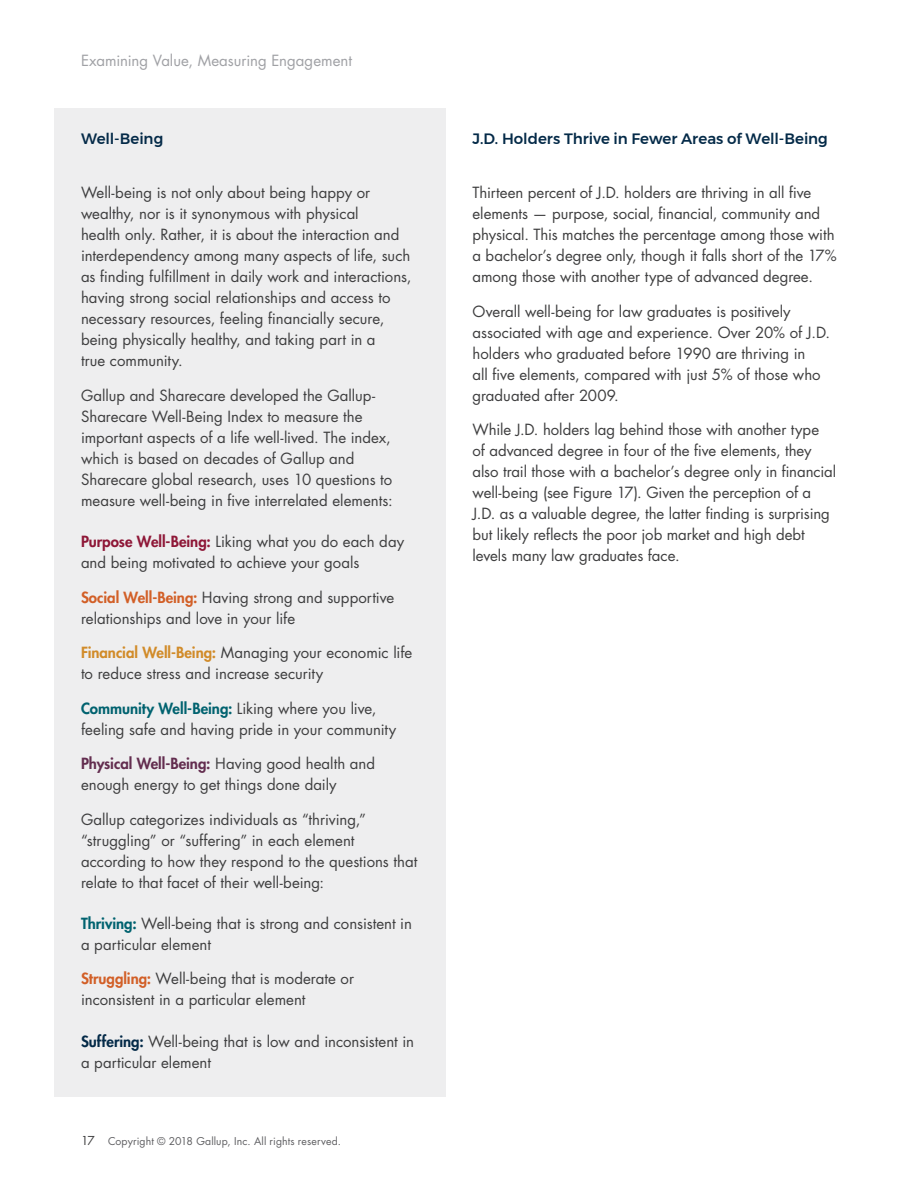
<style>
.page{position:relative;width:918px;height:1188px;background:#fff}
.page>*{position:absolute;margin:0;border:0;box-sizing:border-box;transform-origin:0 0}
.body_2col{font:15px/21px "Futura Std";color:#3e3e3f}
.body_2col-2{font:500 15px "Montserrat";color:#042a48}
.t1{font:15px "Futura Std";color:#a0a1a5}
.t2{font:10.5px "Futura Std";letter-spacing:.01em;color:#5f5f62}
.s1{font-weight:800;color:#8e1737}
.s2{font-weight:800;color:#d25f27}
.s3{font-weight:800;color:#d18b29}
.s4{font-weight:800;color:#00626f}
.s5{font-weight:800;color:#632d4f}
.s6{font-weight:800;color:#042a48}
.s7{font-size:12px;color:#3e3e3f}
</style>
<div class="page">
<div style="left:54px;top:108px;width:392px;height:988px;background:#eeeeef"></div>
<p class="t1" style="left:81px;top:51px;width:272px">Examining Value, Measuring Engagement</p>
<p class="body_2col-2" style="left:81px;top:126px;width:84px">Well-Being</p>
<p class="body_2col" style="left:81px;top:182px;width:332px">Well-being is not only about being happy or wealthy, nor is it synonymous with physical<br>health only. Rather, it is about the interaction and interdependency among many aspects of life, such as finding fulfillment in daily work and interactions, having strong social relationships and access to necessary resources, feeling financially secure, being physically healthy, and taking part in a<br>true community.</p>
<p class="body_2col" style="left:81px;top:385px;width:313px">Gallup and Sharecare developed the Gallup-Sharecare Well-Being Index to measure the important aspects of a life well-lived. The index, which is based on decades of Gallup and Sharecare global research, uses 10 questions to measure well-being in five interrelated elements:</p>
<p class="body_2col" style="left:81px;top:531px;width:325px"><span class="s1">Purpose Well-Being:</span> Liking what you do each day and being motivated to achieve your goals</p>
<p class="body_2col" style="left:81px;top:587px;width:315px"><span class="s2">Social Well-Being:</span> Having strong and supportive relationships and love in your life</p>
<p class="body_2col" style="left:81px;top:642px;width:333px"><span class="s3">Financial Well-Being:</span> Managing your economic life to reduce stress and increase security</p>
<p class="body_2col" style="left:81px;top:698px;width:317px"><span class="s4">Community Well-Being:</span> Liking where you live, feeling safe and having pride in your community</p>
<p class="body_2col" style="left:81px;top:753px;width:296px"><span class="s5">Physical Well-Being:</span> Having good health and enough energy to get things done daily</p>
<p class="body_2col" style="left:81px;top:809px;width:338px">Gallup categorizes individuals as “thriving,” “struggling” or “suffering” in each element according to how they respond to the questions that relate to that facet of their well-being:</p>
<p class="body_2col" style="left:81px;top:913px;width:332px"><span class="s4">Thriving:</span> Well-being that is strong and consistent in a particular element</p>
<p class="body_2col" style="left:81px;top:968px;width:275px"><span class="s2">Struggling:</span> Well-being that is moderate or inconsistent in a particular element</p>
<p class="body_2col" style="left:81px;top:1031px;width:335px"><span class="s6">Suffering:</span> Well-being that is low and inconsistent in a particular element</p>
<p class="t2" style="left:81px;top:1135px;width:261px"><span class="s7">17</span> Copyright © 2018 Gallup, Inc. All rights reserved.</p>
<p class="body_2col-2" style="left:472px;top:126px;width:357px">J.D. Holders Thrive in Fewer Areas of Well-Being</p>
<p class="body_2col" style="left:472px;top:182px;width:366px">Thirteen percent of J.D. holders are thriving in all five elements — purpose, social, financial, community and physical. This matches the percentage among those with a bachelor’s degree only, though it falls short of the 17% among those with another type of advanced degree.</p>
<p class="body_2col" style="left:472px;top:301px;width:359px">Overall well-being for law graduates is positively associated with age and experience. Over 20% of J.D. holders who graduated before 1990 are thriving in<br>all five elements, compared with just 5% of those who graduated after 2009.</p>
<p class="body_2col" style="left:472px;top:419px;width:365px">While J.D. holders lag behind those with another type<br>of advanced degree in four of the five elements, they also trail those with a bachelor’s degree only in financial well-being (see Figure 17). Given the perception of a J.D. as a valuable degree, the latter finding is surprising but likely reflects the poor job market and high debt levels many law graduates face.</p>
</div>
